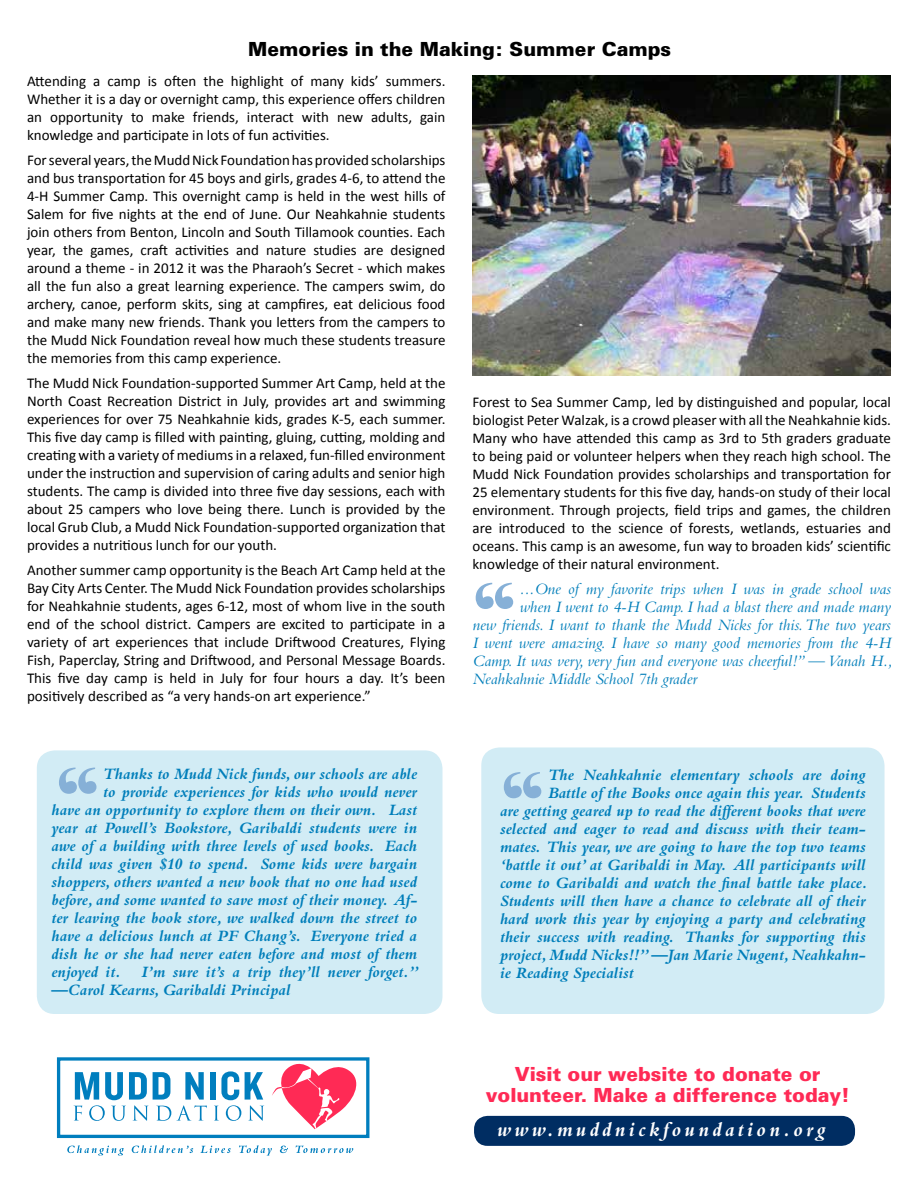
<style>
.page{position:relative;width:918px;height:1188px;background:#fff}
.page>*{position:absolute;margin:0;border:0;box-sizing:border-box;transform-origin:0 0}
.t1{font:italic 700 21px "Bembo";letter-spacing:.16em;color:#fff}
.t2{font:900 19.5px/21px "Zurich BT";color:#ff2a55;text-align:center}
.t3{font:900 19.5px "Zurich BT";color:#000}
.t4{font:italic 700 16.5px/18px "Bembo";color:#007eba}
.t5{font:italic 16.5px "Bembo";color:#007eba}
.t6{font:15px/18px "Calibri";color:#000;text-align:justify}
</style>
<div class="page">
<img style="left:472px;top:75px;width:419px;height:301px">
<svg style="left:476px;top:583px;width:37px;height:26px"></svg>
<svg style="left:272px;top:1063px;width:85px;height:66px"></svg>
<div style="left:210px;top:1072px;width:6px;height:28px;background:#007ebe"></div>
<svg style="left:74px;top:1072px;width:133px;height:49px"></svg>
<svg style="left:214px;top:1071px;width:50px;height:50px"></svg>
<svg style="left:67px;top:1145px;width:57px;height:11px"></svg>
<svg style="left:132px;top:1145px;width:61px;height:8px"></svg>
<svg style="left:200px;top:1146px;width:31px;height:7px"></svg>
<svg style="left:239px;top:1145px;width:33px;height:11px"></svg>
<svg style="left:280px;top:1146px;width:8px;height:7px"></svg>
<svg style="left:296px;top:1145px;width:57px;height:8px"></svg>
<div style="left:57px;top:1057px;width:312px;height:81px;border:3px solid #007ebe"></div>
<div style="left:474px;top:1116px;width:381px;height:30px;background:#002d62;border-radius:14px"></div>
<div style="left:37px;top:750px;width:405px;height:264px;background:#d2ecf5;border-radius:18px"></div>
<svg style="left:59px;top:768px;width:37px;height:26px"></svg>
<div style="left:481px;top:747px;width:404px;height:267px;background:#d2ecf5;border-radius:18px"></div>
<svg style="left:504px;top:772px;width:37px;height:26px"></svg>
<h2 class="t3" style="left:248px;top:37px;width:425px">Memories in the Making: Summer Camps</h2>
<p class="t6" style="left:27px;top:72px;width:420px">Attending a camp is often the highlight of many kids’ summers.<br>Whether it is a day or overnight camp, this experience offers children an opportunity to make friends, interact with new adults, gain knowledge and participate in lots of fun activities.</p>
<p class="t6" style="left:27px;top:150px;width:420px">For several years, the Mudd Nick Foundation has provided scholarships and bus transportation for 45 boys and girls, grades 4-6, to attend the 4-H Summer Camp. This overnight camp is held in the west hills of Salem for five nights at the end of June. Our Neahkahnie students join others from Benton, Lincoln and South Tillamook counties. Each year, the games, craft activities and nature studies are designed around a theme - in 2012 it was the Pharaoh’s Secret - which makes all the fun also a great learning experience. The campers swim, do archery, canoe, perform skits, sing at campfires, eat delicious food and make many new friends. Thank you letters from the campers to the Mudd Nick Foundation reveal how much these students treasure the memories from this camp experience.</p>
<p class="t6" style="left:27px;top:373px;width:420px">The Mudd Nick Foundation-supported Summer Art Camp, held at the North Coast Recreation District in July, provides art and swimming experiences for over 75 Neahkahnie kids, grades K-5, each summer.<br>This five day camp is filled with painting, gluing, cutting, molding and creating with a variety of mediums in a relaxed, fun-filled environment under the instruction and supervision of caring adults and senior high students. The camp is divided into three five day sessions, each with about 25 campers who love being there. Lunch is provided by the local Grub Club, a Mudd Nick Foundation-supported organization that provides a nutritious lunch for our youth.</p>
<p class="t6" style="left:27px;top:560px;width:420px">Another summer camp opportunity is the Beach Art Camp held at the Bay City Arts Center. The Mudd Nick Foundation provides scholarships for Neahkahnie students, ages 6-12, most of whom live in the south end of the school district. Campers are excited to participate in a variety of art experiences that include Driftwood Creatures, Flying Fish, Paperclay, String and Driftwood, and Personal Message Boards.<br>This five day camp is held in July for four hours a day. It’s been positively described as “a very hands-on art experience.”</p>
<p class="t4" style="left:103px;top:765px;width:315px">Thanks to Mudd Nick funds, our schools are able</p>
<p class="t4" style="left:103px;top:783px;width:315px">to provide experiences for kids who would never</p>
<p class="t4" style="left:51px;top:801px;width:367px">have an opportunity to explore them on their own. Last</p>
<p class="t4" style="left:51px;top:819px;width:367px">year at Powell’s Bookstore, Garibaldi students were in</p>
<p class="t4" style="left:51px;top:837px;width:367px">awe of a building with three levels of used books. Each</p>
<p class="t4" style="left:51px;top:855px;width:367px">child was given $10 to spend. Some kids were bargain</p>
<p class="t4" style="left:51px;top:873px;width:367px">shoppers, others wanted a new book that no one had used</p>
<p class="t4" style="left:51px;top:891px;width:367px">before, and some wanted to save most of their money. Af-</p>
<p class="t4" style="left:51px;top:909px;width:367px">ter leaving the book store, we walked down the street to</p>
<p class="t4" style="left:51px;top:927px;width:367px">have a delicious lunch at PF Chang’s. Everyone tried a</p>
<p class="t4" style="left:51px;top:945px;width:367px">dish he or she had never eaten before and most of them</p>
<p class="t4" style="left:51px;top:963px;width:71px">enjoyed it.</p>
<p class="t4" style="left:51px;top:963px;width:369px;text-indent:90px">I’m sure it’s a trip they’ll never forget.” —Carol Kearns, Garibaldi Principal</p>
<p class="t6" style="left:472px;top:392px;width:420px">Forest to Sea Summer Camp, led by distinguished and popular, local biologist Peter Walzak, is a crowd pleaser with all the Neahkahnie kids.<br>Many who have attended this camp as 3rd to 5th graders graduate to being paid or volunteer helpers when they reach high school. The Mudd Nick Foundation provides scholarships and transportation for 25 elementary students for this five day, hands-on study of their local environment. Through projects, field trips and games, the children are introduced to the science of forests, wetlands, estuaries and oceans. This camp is an awesome, fun way to broaden kids’ scientific knowledge of their natural environment.</p>
<p class="t5" style="left:520px;top:579px;width:373px">...One of my favorite trips when I was in grade school was</p>
<p class="t5" style="left:520px;top:597px;width:373px">when I went to 4-H Camp. I had a blast there and made many</p>
<p class="t5" style="left:472px;top:615px;width:420px">new friends. I want to thank the Mudd Nicks for this. The two years</p>
<p class="t5" style="left:472px;top:633px;width:420px">I went were amazing. I have so many good memories from the 4-H</p>
<p class="t5" style="left:472px;top:651px;width:422px">Camp. It was very, very fun and everyone was cheerful!” — Vanah H.,</p>
<p class="t5" style="left:472px;top:669px;width:226px">Neahkahnie Middle School 7th grader</p>
<p class="t4" style="left:548px;top:766px;width:319px">The Neahkahnie elementary schools are doing</p>
<p class="t4" style="left:548px;top:784px;width:319px">Battle of the Books once again this year. Students</p>
<p class="t4" style="left:500px;top:802px;width:367px">are getting geared up to read the different books that were</p>
<p class="t4" style="left:500px;top:820px;width:367px">selected and eager to read and discuss with their team-</p>
<p class="t4" style="left:500px;top:838px;width:367px">mates. This year, we are going to have the top two teams</p>
<p class="t4" style="left:500px;top:856px;width:367px">‘battle it out’ at Garibaldi in May. All participants will</p>
<p class="t4" style="left:500px;top:874px;width:369px">come to Garibaldi and watch the final battle take place.</p>
<p class="t4" style="left:500px;top:892px;width:367px">Students will then have a chance to celebrate all of their</p>
<p class="t4" style="left:500px;top:910px;width:367px">hard work this year by enjoying a party and celebrating</p>
<p class="t4" style="left:500px;top:928px;width:367px">their success with reading. Thanks for supporting this</p>
<p class="t4" style="left:500px;top:946px;width:367px">project, Mudd Nicks!!” —Jan Marie Nugent, Neahkahn-</p>
<p class="t4" style="left:500px;top:964px;width:135px">ie Reading Specialist</p>
<h2 class="t2" style="left:486px;top:1063px;width:365px">Visit our website to donate or volunteer. Make a difference today!</h2>
<h1 class="t1" style="left:497px;top:1118px;width:330px">www.muddnickfoundation.org</h1>
</div>
